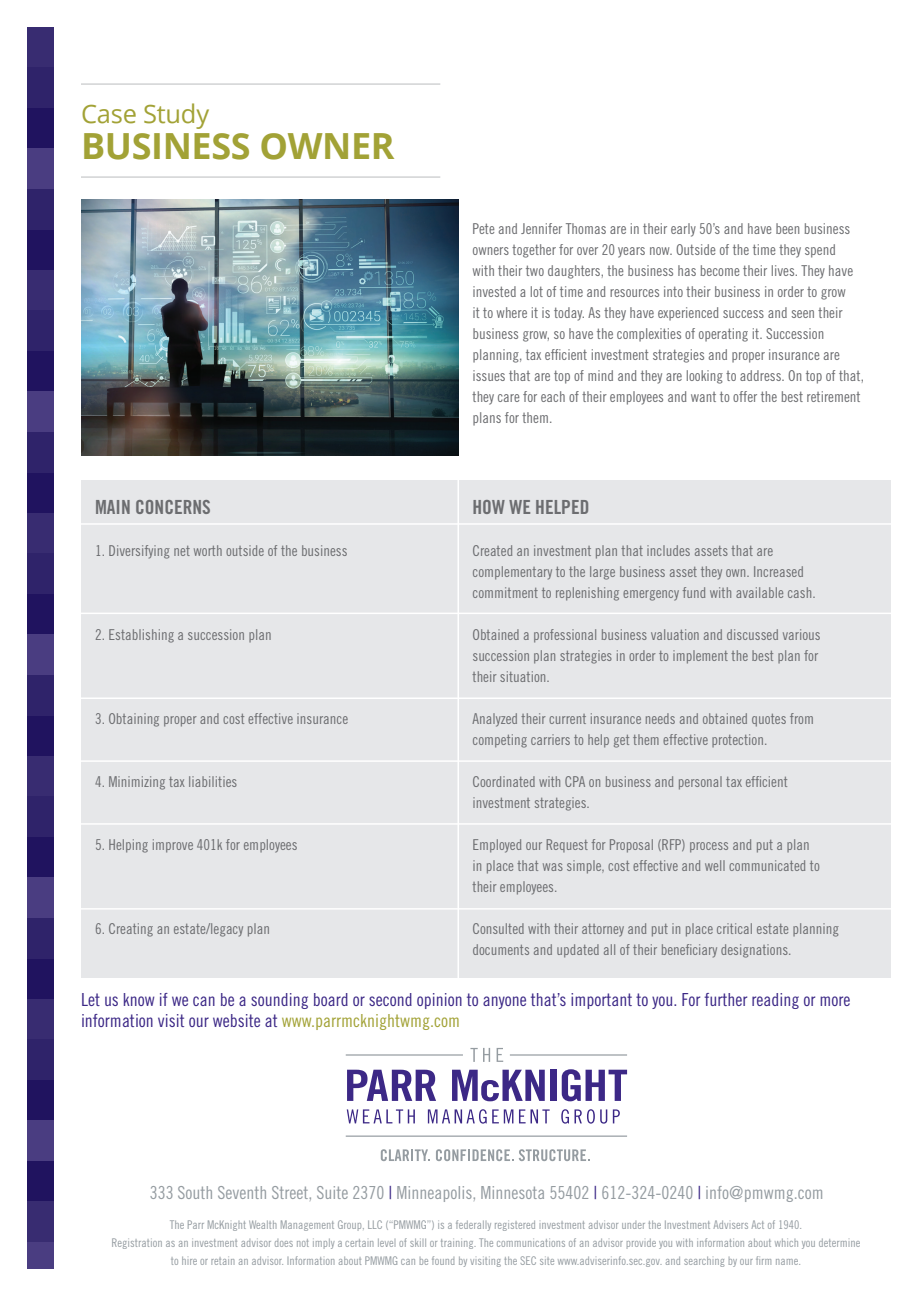
<style>
.page{position:relative;width:918px;height:1296px;background:#fff}
.page>*{position:absolute;margin:0;border:0;box-sizing:border-box;transform-origin:0 0}
.t1{font:700 36px "Open Sans";letter-spacing:-.01em;color:#a2a236}
.t2{font:25.5px "Open Sans";letter-spacing:-.01em;color:#a2a236}
.t3{font:19.5px "Trade Gothic LT Std Bd Cn 20";color:#6c6d70}
.t4{font:18px/21px "Trade Gothic LT Std Cn 18";color:#3c2886}
.t5{font:18px "Trade Gothic LT Std Cn 18";color:#959ca1}
.t6{font:15px/21px "Trade Gothic LT Std Cn 18";color:#6c6d70}
.t7{font:12px/18px "Trade Gothic LT Std Cn 18";color:#959ca1;text-align:center}
.s1{color:#a2a236}
.s2{color:#3c2886}
</style>
<div class="page">
<div style="left:81px;top:480px;width:810px;height:498px;background:#e6e7e9"></div>
<hr style="left:81px;top:83px;width:359px;height:2px;background:#d1d2d4">
<hr style="left:81px;top:176px;width:359px;height:2px;background:#d1d2d4">
<img style="left:81px;top:200px;width:378px;height:255px">
<hr style="left:75px;top:523px;width:820px;height:2px;background:#fff">
<hr style="left:75px;top:613px;width:820px;height:1px;background:#fff">
<hr style="left:75px;top:698px;width:820px;height:1px;background:#fff">
<hr style="left:75px;top:760px;width:820px;height:2px;background:#fff">
<hr style="left:75px;top:823px;width:820px;height:2px;background:#fff">
<hr style="left:75px;top:908px;width:820px;height:2px;background:#fff">
<hr style="left:458px;top:473px;width:1px;height:513px;background:#fff">
<svg style="left:27px;top:27px;width:27px;height:1242px"></svg>
<svg style="left:381px;top:1149px;width:49px;height:12px"></svg>
<svg style="left:436px;top:1149px;width:154px;height:12px"></svg>
<svg style="left:347px;top:1109px;width:68px;height:14px"></svg>
<svg style="left:428px;top:1109px;width:85px;height:15px"></svg>
<svg style="left:519px;top:1109px;width:31px;height:14px"></svg>
<svg style="left:561px;top:1109px;width:8px;height:15px"></svg>
<svg style="left:575px;top:1109px;width:32px;height:15px"></svg>
<svg style="left:613px;top:1109px;width:7px;height:14px"></svg>
<svg style="left:470px;top:1048px;width:20px;height:14px"></svg>
<svg style="left:497px;top:1048px;width:6px;height:14px"></svg>
<svg style="left:347px;top:1070px;width:89px;height:31px"></svg>
<svg style="left:452px;top:1070px;width:93px;height:31px"></svg>
<div style="left:550px;top:1070px;width:6px;height:31px;background:#3c2886"></div>
<svg style="left:562px;top:1069px;width:65px;height:32px"></svg>
<hr style="left:346px;top:1136px;width:281px;height:1px;background:#959ca1">
<hr style="left:346px;top:1054px;width:117px;height:2px;background:#959ca1">
<hr style="left:510px;top:1054px;width:117px;height:2px;background:#959ca1">
<h2 class="t2" style="left:81px;top:96px;width:130px">Case Study</h2>
<h1 class="t1" style="left:81px;top:120px;width:315px">BUSINESS OWNER</h1>
<h3 class="t3" style="left:95px;top:496px;width:117px">MAIN CONCERNS</h3>
<p class="t6" style="left:95px;top:540px;width:254px">1. Diversifying net worth outside of the business</p>
<p class="t6" style="left:95px;top:624px;width:178px">2. Establishing a succession plan</p>
<p class="t6" style="left:95px;top:708px;width:255px">3. Obtaining proper and cost effective insurance</p>
<p class="t6" style="left:95px;top:771px;width:144px">4. Minimizing tax liabilities</p>
<p class="t6" style="left:95px;top:834px;width:204px">5. Helping improve 401k for employees</p>
<p class="t6" style="left:95px;top:918px;width:177px">6. Creating an estate/legacy plan</p>
<p class="t6" style="left:472px;top:218px;width:393px">Pete and Jennifer Thomas are in their early 50’s and have been business owners together for over 20 years now. Outside of the time they spend<br>with their two daughters, the business has become their lives. They have invested a lot of time and resources into their business in order to grow<br>it to where it is today. As they have experienced success and seen their business grow, so have the complexities of operating it. Succession planning, tax efficient investment strategies and proper insurance are issues that are top of mind and they are looking to address. On top of that, they care for each of their employees and want to offer the best retirement plans for them.</p>
<h3 class="t3" style="left:472px;top:496px;width:118px">HOW WE HELPED</h3>
<p class="t6" style="left:472px;top:540px;width:345px">Created an investment plan that includes assets that are complementary to the large business asset they own. Increased commitment to replenishing emergency fund with available cash.</p>
<p class="t6" style="left:472px;top:624px;width:350px">Obtained a professional business valuation and discussed various succession plan strategies in order to implement the best plan for their situation.</p>
<p class="t6" style="left:472px;top:708px;width:343px">Analyzed their current insurance needs and obtained quotes from competing carriers to help get them effective protection.</p>
<p class="t6" style="left:472px;top:771px;width:317px">Coordinated with CPA on business and personal tax efficient investment strategies.</p>
<p class="t6" style="left:472px;top:834px;width:349px">Employed our Request for Proposal (RFP) process and put a plan in place that was simple, cost effective and well communicated to their employees.</p>
<p class="t6" style="left:472px;top:918px;width:368px">Consulted with their attorney and put in place critical estate planning documents and updated all of their beneficiary designations.</p>
<p class="t4" style="left:81px;top:989px;width:771px">Let us know if we can be a sounding board or second opinion to anyone that’s important to you. For further reading or more information visit our website at <span class="s1">www.parrmcknightwmg.com</span></p>
<p class="t5" style="left:150px;top:1182px;width:676px">333 South Seventh Street, Suite 2370 <span class="s2">|</span> Minneapolis, Minnesota 55402 <span class="s2">|</span> 612-324-0240 <span class="s2">|</span> info@pmwmg.com</p>
<p class="t7" style="left:111px;top:1216px;width:751px">The Parr McKnight Wealth Management Group, LLC (“PMWMG”) is a federally registered investment advisor under the Investment Advisers Act of 1940.<br>Registration as an investment advisor does not imply a certain level of skill or training. The communications of an advisor provide you with information about which you determine to hire or retain an advisor. Information about PMWMG can be found by visiting the SEC site www.adviserinfo.sec.gov. and searching by our firm name.</p>
</div>
